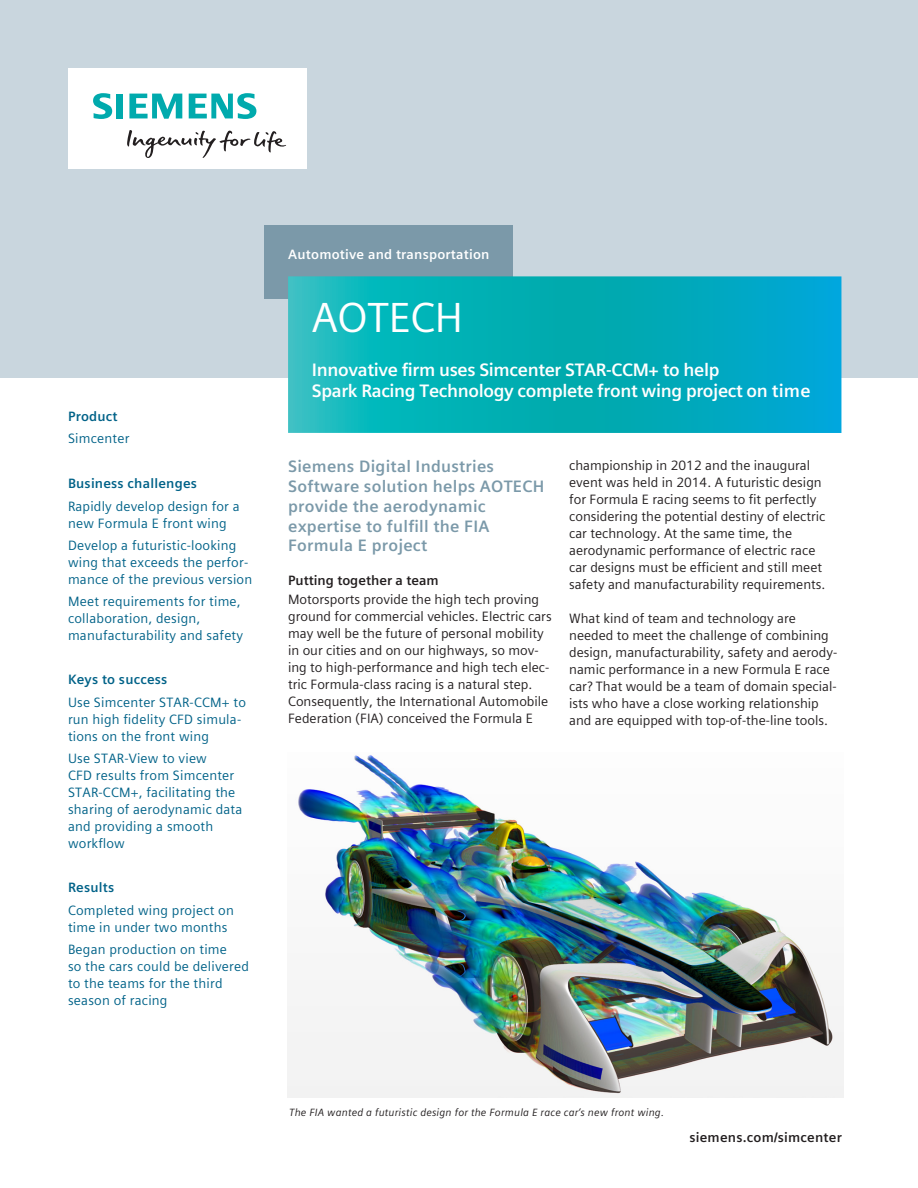
<style>
.page{position:relative;width:918px;height:1188px;background:#fff}
.page>*{position:absolute;margin:0;border:0;box-sizing:border-box;transform-origin:0 0}
.Headline__28pt{font:42px "Siemens Sans Global";letter-spacing:-.01em;color:#fff}
.Subhead__12pt{font:700 18px/21.6px "Siemens Sans Global";letter-spacing:-.02em;color:#fff}
.Body_lead-in_text{font:700 16.5px/19.8px "Siemens Sans Global";letter-spacing:.015em;color:#7b99a9}
.Body_text{font:13.5px/17px "Siemens Sans Global";color:#231f20}
.Side_bar_text{font:13.5px/17px "Siemens Sans Global";letter-spacing:.015em;color:#006288}
.Side_bar_head{font:700 13.5px "Siemens Sans Global";letter-spacing:.015em;color:#006288}
.Industry_panel{font:700 13.5px "Siemens Sans Global";letter-spacing:.015em;color:#fff}
.cover_url{font:700 13.5px "Siemens Sans Global";letter-spacing:.015em;color:#231f20}
.Body_subhead{font:700 13.5px "Siemens Sans Global";color:#231f20}
.Caption{font:italic 10.5px "Siemens Sans Global";letter-spacing:.015em;color:#231f20}
</style>
<div class="page">
<div style="left:0;top:0;width:918px;height:377px;background:#c9d6de"></div>
<div style="left:68px;top:68px;width:238px;height:101px;background:#fff"></div>
<svg style="left:127px;top:130px;width:159px;height:28px"></svg>
<svg style="left:93px;top:93px;width:30px;height:26px"></svg>
<svg style="left:129px;top:94px;width:53px;height:25px"></svg>
<svg style="left:189px;top:93px;width:67px;height:26px"></svg>
<div style="left:264px;top:225px;width:249px;height:74px;background:#7b99a9"></div>
<svg style="left:288px;top:276px;width:553px;height:157px;background:#06aebc"></svg>
<img style="left:287px;top:755px;width:556px;height:342px">
<p class="Side_bar_head" style="left:68px;top:406px;width:51px">Product</p>
<p class="Side_bar_text" style="left:68px;top:430px;width:63px">Simcenter</p>
<p class="Side_bar_head" style="left:68px;top:473px;width:131px">Business challenges</p>
<p class="Side_bar_text" style="left:68px;top:498px;width:173px">Rapidly develop design for a new Formula E front wing</p>
<p class="Side_bar_text" style="left:68px;top:537px;width:186px">Develop a futuristic-looking wing that exceeds the perfor&shy;mance of the previous version</p>
<p class="Side_bar_text" style="left:68px;top:593px;width:177px">Meet requirements for time, collaboration, design, manufacturability and safety</p>
<p class="Side_bar_head" style="left:68px;top:669px;width:101px">Keys to success</p>
<p class="Side_bar_text" style="left:68px;top:694px;width:179px">Use Simcenter STAR-CCM+ to run high fidelity CFD simula&shy;tions on the front wing</p>
<p class="Side_bar_text" style="left:68px;top:750px;width:176px">Use STAR-View to view<br>CFD results from Simcenter<br>STAR-CCM+, facilitating the sharing of aerodynamic data and providing a smooth workflow</p>
<p class="Side_bar_head" style="left:68px;top:877px;width:48px">Results</p>
<p class="Side_bar_text" style="left:68px;top:902px;width:167px">Completed wing project on time in under two months</p>
<p class="Side_bar_text" style="left:68px;top:941px;width:183px">Began production on time<br>so the cars could be delivered to the teams for the third season of racing</p>
<p class="Industry_panel" style="left:288px;top:243px;width:203px">Automotive and transportation</p>
<p class="Headline__28pt" style="left:312px;top:286px;width:153px">AOTECH</p>
<p class="Subhead__12pt" style="left:312px;top:359px;width:500px">Innovative firm uses Simcenter STAR-CCM+ to help<br>Spark Racing Technology complete front wing project on time</p>
<p class="Body_lead-in_text" style="left:288px;top:457px;width:258px">Siemens Digital Industries<br>Software solution helps AOTECH provide the aerodynamic expertise to fulfill the FIA<br>Formula E project</p>
<p class="Body_subhead" style="left:288px;top:569px;width:152px">Putting together a team</p>
<p class="Body_text" style="left:288px;top:591px;width:265px">Motorsports provide the high tech proving ground for commercial vehicles. Electric cars may well be the future of personal mobility in our cities and on our highways, so mov&shy;ing to high-performance and high tech elec&shy;tric Formula-class racing is a natural step.<br>Consequently, the International Automobile Federation (FIA) conceived the Formula E</p>
<p class="Body_text" style="left:569px;top:457px;width:258px">championship in 2012 and the inaugural event was held in 2014. A futuristic design for Formula E racing seems to fit perfectly considering the potential destiny of electric car technology. At the same time, the aerodynamic performance of electric race car designs must be efficient and still meet safety and manufacturability requirements.</p>
<p class="Body_text" style="left:569px;top:610px;width:270px">What kind of team and technology are needed to meet the challenge of combining design, manufacturability, safety and aerody&shy;namic performance in a new Formula E race car? That would be a team of domain special&shy;ists who have a close working relationship and are equipped with top-of-the-line tools.</p>
<p class="Caption" style="left:289px;top:1104px;width:376px">The FIA wanted a futuristic design for the Formula E race car‘s new front wing.</p>
<p class="cover_url" style="left:689px;top:1127px;width:154px">siemens.com/simcenter</p>
</div>
